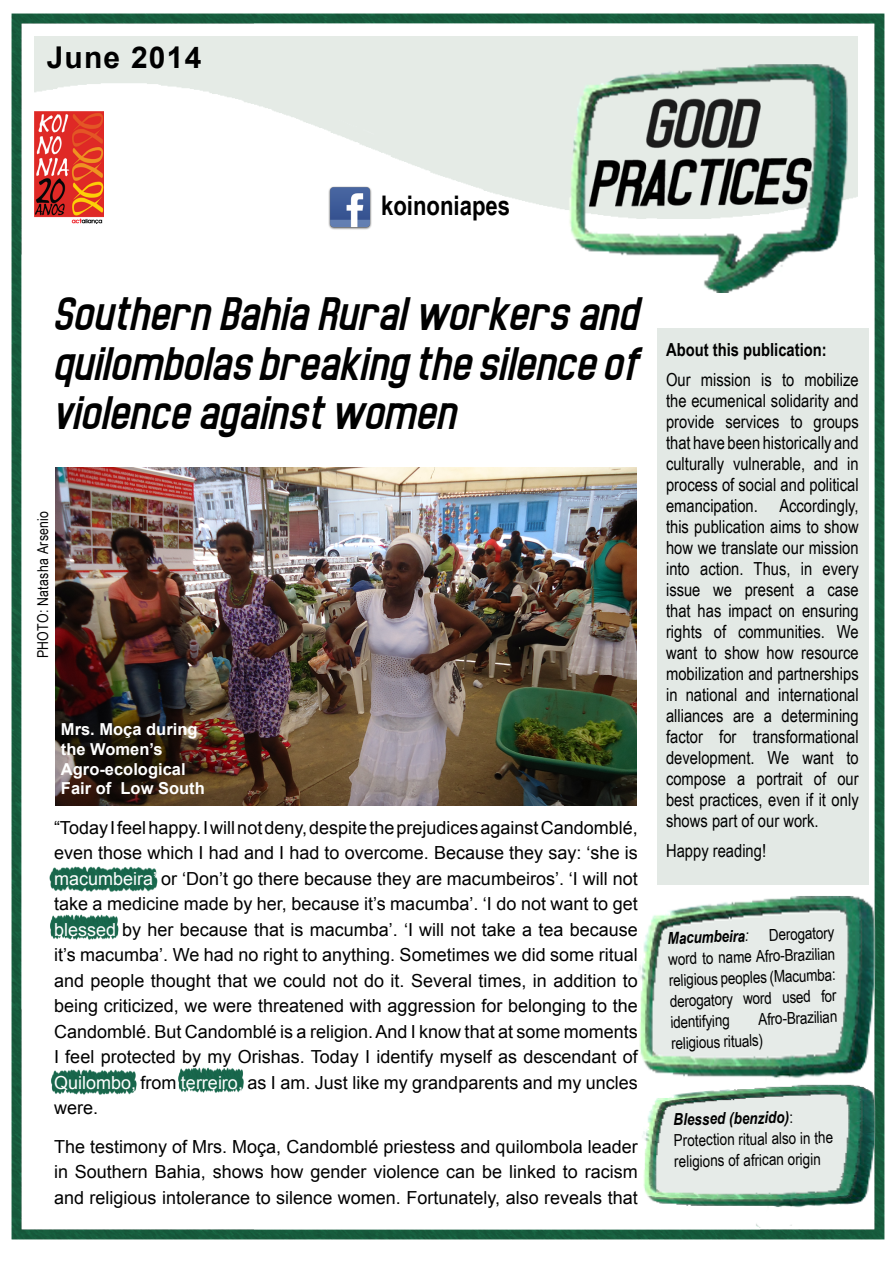
<style>
.page{position:relative;width:893px;height:1263px;background:#fff}
.page>*{position:absolute;margin:0;border:0;box-sizing:border-box;transform-origin:0 0}
.t1{font:italic 48px/49.5px "Noasarck Obliquo";letter-spacing:.03em;color:#000;text-align:justify}
.t2{font:700 30px "Arial";letter-spacing:.04em;color:#000}
.t3{font:700 27px "Arial Narrow";color:#000}
.t4{font:18px/25.5px "Arial";color:#000;text-align:justify}
.t5{font:18px/21px "Arial Narrow";color:#000;text-align:justify}
.t6{font:700 18px "Arial Narrow";color:#000}
.t7{font:16.5px/21px "Arial Narrow";color:#000}
.t8{font:700 16.5px/19.8px "Arial";color:#fff}
.t9{font:15px "Arial Narrow";letter-spacing:.02em;color:#000}
.s1{color:#fff}
.s2{font-weight:700;font-style:italic}
.s3{font-style:italic}
</style>
<div class="page">
<img style="left:11px;top:13px;width:874px;height:1227px">
<img style="left:34px;top:36px;width:824px;height:183px">
<img style="left:19px;top:804px;width:332px;height:162px">
<img style="left:31px;top:853px;width:211px;height:154px">
<img style="left:160px;top:1006px;width:201px;height:162px">
<img style="left:532px;top:42px;width:353px;height:277px">
<img style="left:34px;top:112px;width:69px;height:111px">
<img style="left:55px;top:467px;width:582px;height:338px">
<div style="left:657px;top:328px;width:211px;height:509px;background:#e3e9e5"></div>
<img style="left:633px;top:837px;width:252px;height:295px">
<img style="left:637px;top:1067px;width:248px;height:171px">
<img style="left:323px;top:180px;width:53px;height:53px">
<img style="left:27px;top:1007px;width:264px;height:162px">
<h2 class="t2" style="left:47px;top:36px;width:156px">June 2014</h2>
<h3 class="t3" style="left:381px;top:185px;width:131px">koinoniapes</h3>
<h1 class="t1" style="left:54px;top:289px;width:586px">Southern Bahia Rural workers and quilombolas breaking the silence of violence against women</h1>
<p class="t9" style="left:32px;top:658px;width:149px;rotate:-90deg">PHOTO: Natasha Arsenio</p>
<p class="t8" style="left:61px;top:719px;width:145px">Mrs. Moça during the Women’s<br>Agro-ecological<br>Fair of Low South</p>
<p class="t4" style="left:54px;top:814px;width:585px">“Today I feel happy. I will not deny, despite the prejudices against Candomblé, even those which I had and I had to overcome. Because they say: ‘she is <span class="s1">macumbeira’</span> or ‘Don’t go there because they are macumbeiros’. ‘I will not take a medicine made by her, because it’s macumba’. ‘I do not want to get <span class="s1">blessed</span> by her because that is macumba’. ‘I will not take a tea because it’s macumba’. We had no right to anything. Sometimes we did some ritual and people thought that we could not do it. Several times, in addition to being criticized, we were threatened with aggression for belonging to the Candomblé. But Candomblé is a religion. And I know that at some moments I feel protected by my Orishas. Today I identify myself as descendant of <span class="s1">Quilombo,</span> from <span class="s1">terreiro,</span> as I am. Just like my grandparents and my uncles were.</p>
<p class="t4" style="left:54px;top:1133px;width:585px">The testimony of Mrs. Moça, Candomblé priestess and quilombola leader in Southern Bahia, shows how gender violence can be linked to racism and religious intolerance to silence women. Fortunately, also reveals that</p>
<p class="t6" style="left:666px;top:336px;width:162px">About this publication:</p>
<p class="t5" style="left:666px;top:368px;width:194px">Our mission is to mobilize the ecumenical solidarity and provide services to groups that have been historically and culturally vulnerable, and in process of social and political emancipation. Accordingly, this publication aims to show how we translate our mission into action. Thus, in every issue we present a case that has impact on ensuring rights of communities. We want to show how resource mobilization and partnerships in national and international alliances are a determining factor for transformational development. We want to compose a portrait of our best practices, even if it only shows part of our work.</p>
<p class="t5" style="left:666px;top:839px;width:102px">Happy reading!</p>
<p class="t7" style="left:667px;top:927px;width:168px;text-align:justify;rotate:-2deg"><span class="s2">Macumbeira</span><span class="s3">:</span> Derogatory word to name Afro-Brazilian religious peoples (Macumba: derogatory word used for identifying</p>
<p class="t7" style="left:670px;top:1011px;width:168px;text-indent:88px;rotate:-2deg">Afro-Brazilian religious rituals)</p>
<p class="t7" style="left:673px;top:1108px;width:161px;rotate:-1deg"><span class="s2">Blessed (benzido)</span>:<br>Protection ritual also in the religions of african origin</p>
</div>
